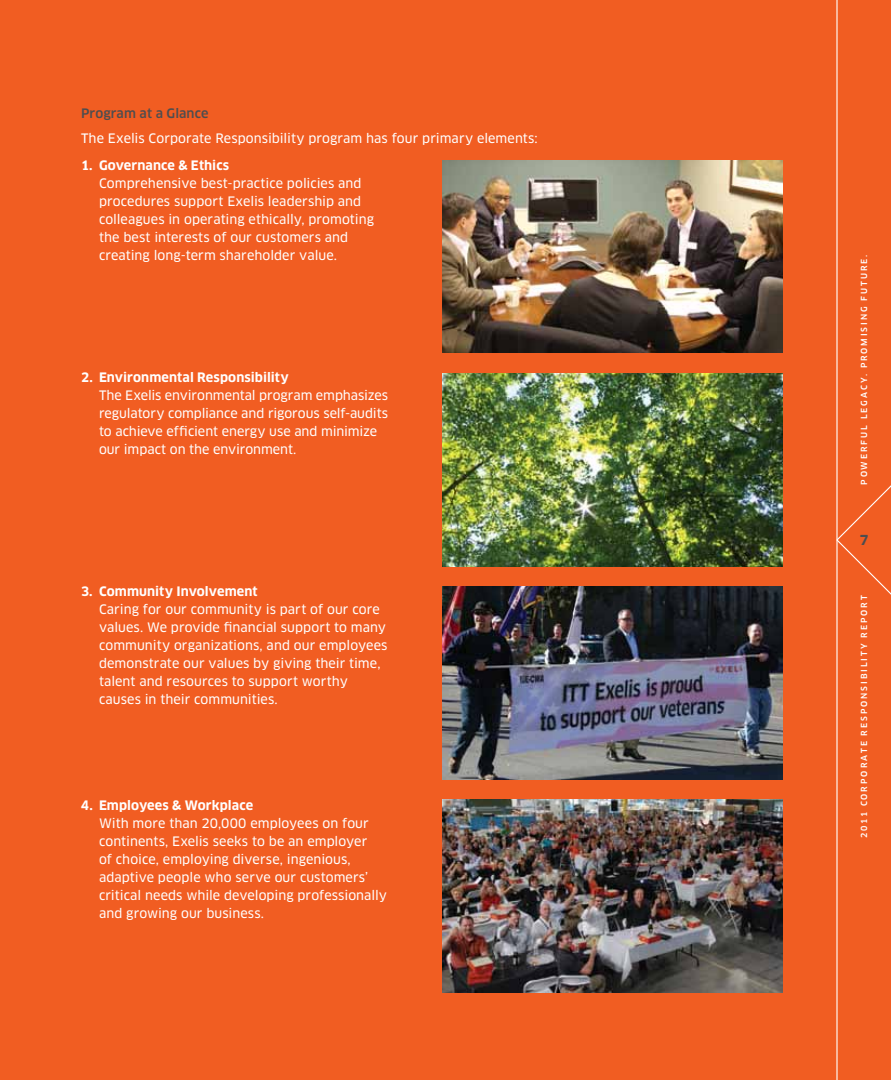
<style>
.page{position:relative;width:891px;height:1080px;background:#f15d22}
.page>*{position:absolute;margin:0;border:0;box-sizing:border-box;transform-origin:0 0}
.t1{font:700 13.5px "Clan Pro";color:#4d4d4f}
.t2{font:12.75px/18px "Clan Pro News";letter-spacing:.005em;color:#fff}
.t3{font:700 12.75px "Clan Pro";letter-spacing:.005em;color:#fff}
.t4{font:500 12.75px "Clan Pro";letter-spacing:.01em;color:#4d4d4f}
.t5{font:500 8.25px "Clan Pro";letter-spacing:.23em;color:#fff}
</style>
<div class="page">
<img style="left:442px;top:160px;width:341px;height:193px">
<img style="left:442px;top:373px;width:341px;height:193px">
<img style="left:442px;top:586px;width:341px;height:193px">
<img style="left:442px;top:799px;width:341px;height:193px">
<svg style="left:838px;top:485px;width:53px;height:110px"></svg>
<hr style="left:836px;top:0;width:2px;height:1080px;background:#fff">
<p class="t4" style="left:81px;top:106px;width:129px">Program at a Glance</p>
<p class="t2" style="left:81px;top:129px;width:458px">The Exelis Corporate Responsibility program has four primary elements:</p>
<p class="t3" style="left:81px;top:158px;width:150px">1. Governance &amp; Ethics</p>
<p class="t2" style="left:99px;top:174px;width:277px">Comprehensive best-practice policies and procedures support Exelis leadership and colleagues in operating ethically, promoting the best interests of our customers and creating long-term shareholder value.</p>
<p class="t3" style="left:81px;top:370px;width:209px">2. Environmental Responsibility</p>
<p class="t2" style="left:99px;top:386px;width:291px">The Exelis environmental program emphasizes regulatory compliance and rigorous self-audits to achieve efficient energy use and minimize our impact on the environment.</p>
<p class="t3" style="left:81px;top:584px;width:178px">3. Community Involvement</p>
<p class="t2" style="left:99px;top:601px;width:290px">Caring for our community is part of our core values. We provide financial support to many community organizations, and our employees demonstrate our values by giving their time, talent and resources to support worthy causes in their communities.</p>
<p class="t3" style="left:81px;top:798px;width:174px">4. Employees &amp; Workplace</p>
<p class="t2" style="left:99px;top:814px;width:290px">With more than 20,000 employees on four continents, Exelis seeks to be an employer<br>of choice, employing diverse, ingenious, adaptive people who serve our customers’ critical needs while developing professionally and growing our business.</p>
<p class="t5" style="left:859px;top:485px;width:232px;rotate:-90deg">p owerful l egacy. promi si ng f utur e.</p>
<p class="t1" style="left:860px;top:532px;width:10px">7</p>
<p class="t5" style="left:859px;top:838px;width:244px;rotate:-90deg">2011 corp orate r esp onsibili ty r ep or t</p>
</div>
